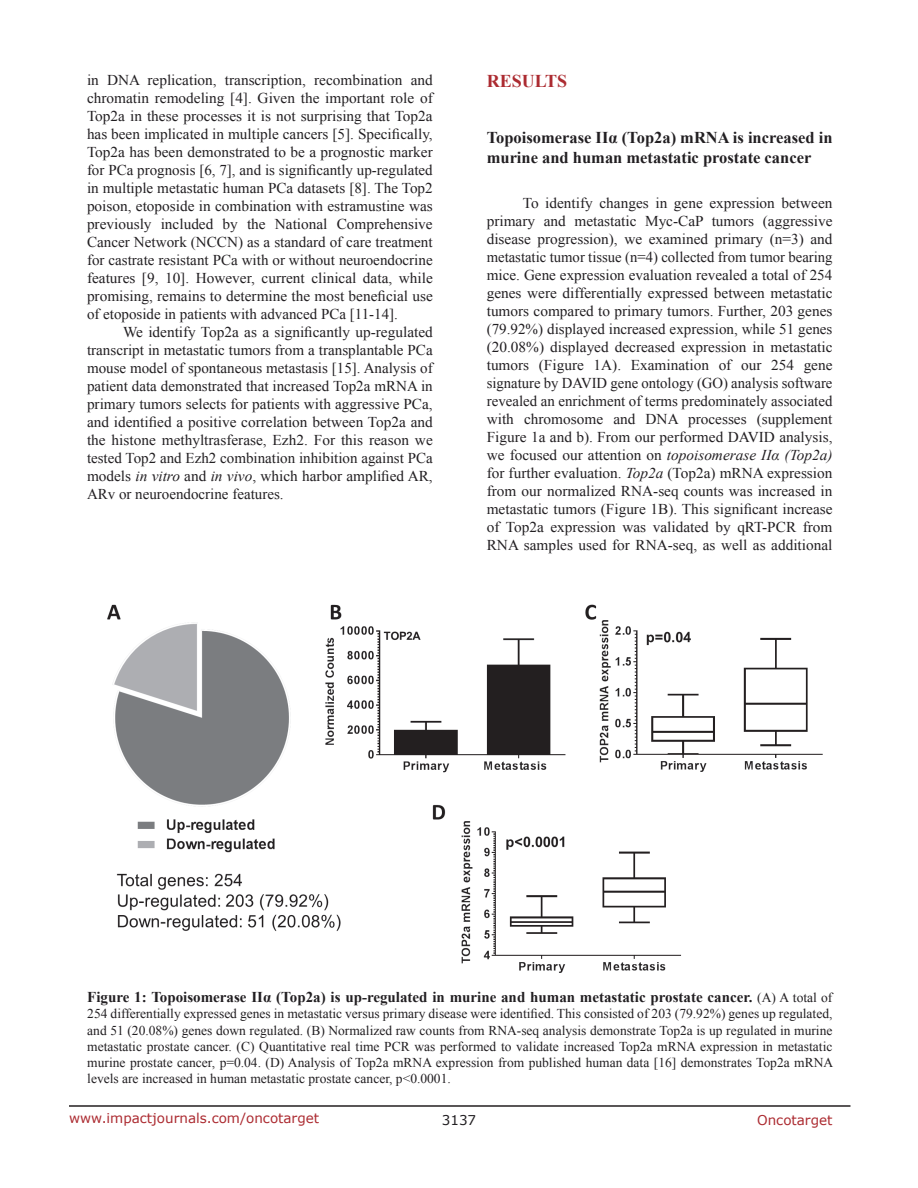
<style>
.page{position:relative;width:918px;height:1188px;background:#fff}
.page>*{position:absolute;margin:0;border:0;box-sizing:border-box;transform-origin:0 0}
.Heading{font:700 18px "Times New Roman";color:#ac2b31}
.SubHeading{font:700 16.5px/19.8px "Times New Roman";color:#221f22}
.BodyText{font:15px/18px "Times New Roman";color:#221f22;text-align:justify}
.FigureText{font:700 15px "Times New Roman";color:#221f22}
.FigureText-2{font:13.5px/16.2px "Times New Roman";color:#221f22;text-align:justify}
.t1{font:13.5px "Verdana";color:#ac2b31}
.t2{font:13.5px "Verdana";color:#221f22}
.s1{font-style:italic}
.s2{font-weight:400;font-size:13.5px}
</style>
<div class="page">
<hr style="left:69px;top:1105px;width:781px;height:2px;background:#231f20">
<img style="left:107px;top:604px;width:716px;height:369px">
<p class="BodyText" style="left:87px;top:71px;width:347px">in DNA replication, transcription, recombination and chromatin remodeling [4]. Given the important role of Top2a in these processes it is not surprising that Top2a has been implicated in multiple cancers [5]. Specifically, Top2a has been demonstrated to be a prognostic marker for PCa prognosis [6, 7], and is significantly up-regulated in multiple metastatic human PCa datasets [8]. The Top2 poison, etoposide in combination with estramustine was previously included by the National Comprehensive Cancer Network (NCCN) as a standard of care treatment for castrate resistant PCa with or without neuroendocrine features [9, 10]. However, current clinical data, while promising, remains to determine the most beneficial use of etoposide in patients with advanced PCa [11-14].</p>
<p class="BodyText" style="left:87px;top:323px;width:347px;text-indent:36px">We identify Top2a as a significantly up-regulated transcript in metastatic tumors from a transplantable PCa mouse model of spontaneous metastasis [15]. Analysis of patient data demonstrated that increased Top2a mRNA in primary tumors selects for patients with aggressive PCa, and identified a positive correlation between Top2a and the histone methyltrasferase, Ezh2. For this reason we tested Top2 and Ezh2 combination inhibition against PCa models <span class="s1">in vitro</span> and <span class="s1">in vivo</span>, which harbor amplified AR, ARv or neuroendocrine features.</p>
<p class="Heading" style="left:487px;top:69px;width:82px">RESULTS</p>
<p class="SubHeading" style="left:487px;top:127px;width:347px">Topoisomerase IIα (Top2a) mRNA is increased in murine and human metastatic prostate cancer</p>
<p class="BodyText" style="left:487px;top:194px;width:347px;text-indent:36px">To identify changes in gene expression between primary and metastatic Myc-CaP tumors (aggressive disease progression), we examined primary (n=3) and metastatic tumor tissue (n=4) collected from tumor bearing mice. Gene expression evaluation revealed a total of 254 genes were differentially expressed between metastatic tumors compared to primary tumors. Further, 203 genes (79.92%) displayed increased expression, while 51 genes (20.08%) displayed decreased expression in metastatic tumors (Figure 1A). Examination of our 254 gene signature by DAVID gene ontology (GO) analysis software revealed an enrichment of terms predominately associated with chromosome and DNA processes (supplement Figure 1a and b). From our performed DAVID analysis, we focused our attention on <span class="s1">topoisomerase IIα (Top2a) </span>for further evaluation. <span class="s1">Top2a</span> (Top2a) mRNA expression from our normalized RNA-seq counts was increased in metastatic tumors (Figure 1B). This significant increase of Top2a expression was validated by qRT-PCR from RNA samples used for RNA-seq, as well as additional</p>
<p class="FigureText" style="left:87px;top:987px;width:747px">Figure 1: Topoisomerase IIα (Top2a) is up-regulated in murine and human metastatic prostate cancer. <span class="s2">(A) A total of</span></p>
<p class="FigureText-2" style="left:87px;top:1006px;width:747px">254 differentially expressed genes in metastatic versus primary disease were identified. This consisted of 203 (79.92%) genes up regulated, and 51 (20.08%) genes down regulated. (B) Normalized raw counts from RNA-seq analysis demonstrate Top2a is up regulated in murine metastatic prostate cancer. (C) Quantitative real time PCR was performed to validate increased Top2a mRNA expression in metastatic murine prostate cancer, p=0.04. (D) Analysis of Top2a mRNA expression from published human data [16] demonstrates Top2a mRNA levels are increased in human metastatic prostate cancer, p&lt;0.0001.</p>
<p class="t1" style="left:69px;top:1109px;width:252px">www.impactjournals.com/oncotarget</p>
<p class="t2" style="left:442px;top:1111px;width:36px">3137</p>
<p class="t1" style="left:757px;top:1111px;width:77px">Oncotarget</p>
</div>
